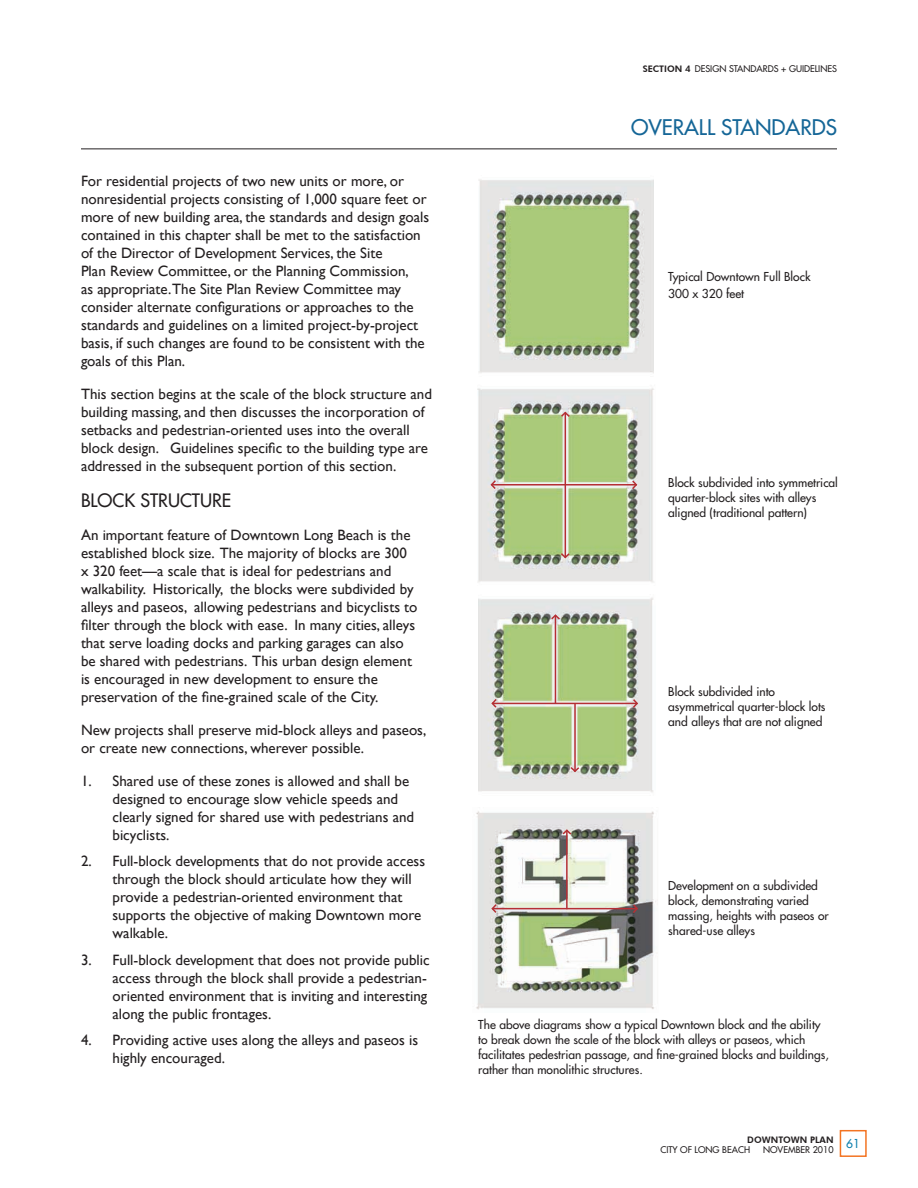
<style>
.page{position:relative;width:918px;height:1188px;background:#fff}
.page>*{position:absolute;margin:0;border:0;box-sizing:border-box;transform-origin:0 0}
.t1{font:21px "Futura";color:#156697}
.t2{font:18px "Futura";color:#231f20}
.t3{font:15px/18px "Gill Sans";color:#231f20}
.t4{font:12px/15px "Futura";color:#231f20}
.t5{font:9px "Futura";color:#231f20}
.t6{font:800 9px "Futura BT";color:#231f20}
.s1{font-family:"Futura BT";font-weight:800}
</style>
<div class="page">
<hr style="left:81px;top:148px;width:756px;height:1px;background:#231f20">
<div style="left:840px;top:1130px;width:27px;height:27px;border:2px solid #f37423"></div>
<img style="left:478px;top:179px;width:176px;height:194px">
<img style="left:478px;top:388px;width:176px;height:195px">
<img style="left:478px;top:597px;width:175px;height:196px">
<img style="left:476px;top:811px;width:182px;height:199px">
<hr style="left:492px;top:484px;width:144px;height:2px;background:#b52f34">
<svg style="left:489px;top:479px;width:8px;height:12px"></svg>
<svg style="left:630px;top:479px;width:9px;height:12px"></svg>
<hr style="left:565px;top:413px;width:1px;height:144px;background:#b52f34">
<svg style="left:559px;top:410px;width:12px;height:9px"></svg>
<svg style="left:559px;top:552px;width:12px;height:8px"></svg>
<hr style="left:493px;top:703px;width:144px;height:1px;background:#b52f34">
<svg style="left:490px;top:697px;width:8px;height:12px"></svg>
<svg style="left:631px;top:698px;width:9px;height:11px"></svg>
<hr style="left:493px;top:908px;width:144px;height:1px;background:#b52f34">
<svg style="left:490px;top:903px;width:8px;height:11px"></svg>
<svg style="left:631px;top:903px;width:9px;height:12px"></svg>
<hr style="left:574px;top:703px;width:2px;height:68px;background:#b52f34">
<svg style="left:569px;top:765px;width:12px;height:9px"></svg>
<hr style="left:566px;top:831px;width:2px;height:78px;background:#b52f34">
<svg style="left:561px;top:828px;width:12px;height:8px"></svg>
<hr style="left:555px;top:616px;width:1px;height:87px;background:#b52f34">
<svg style="left:550px;top:613px;width:12px;height:8px"></svg>
<p class="t3" style="left:81px;top:172px;width:350px">For residential projects of two new units or more, or nonresidential projects consisting of 1,000 square feet or more of new building area, the standards and design goals contained in this chapter shall be met to the satisfaction of the Director of Development Services, the Site<br>Plan Review Committee, or the Planning Commission,<br>as appropriate.The Site Plan Review Committee may consider alternate configurations or approaches to the standards and guidelines on a limited project-by-project basis, if such changes are found to be consistent with the goals of this Plan.</p>
<p class="t3" style="left:81px;top:385px;width:352px">This section begins at the scale of the block structure and building massing, and then discusses the incorporation of setbacks and pedestrian-oriented uses into the overall block design. Guidelines specific to the building type are addressed in the subsequent portion of this section.</p>
<p class="t2" style="left:81px;top:489px;width:152px">BLOCK STRUCTURE</p>
<p class="t3" style="left:81px;top:526px;width:338px">An important feature of Downtown Long Beach is the established block size. The majority of blocks are 300 x 320 feet—a scale that is ideal for pedestrians and walkability. Historically, the blocks were subdivided by alleys and paseos, allowing pedestrians and bicyclists to filter through the block with ease. In many cities, alleys that serve loading docks and parking garages can also be shared with pedestrians. This urban design element is encouraged in new development to ensure the preservation of the fine-grained scale of the City.</p>
<p class="t3" style="left:81px;top:721px;width:347px">New projects shall preserve mid-block alleys and paseos, or create new connections, wherever possible.</p>
<p class="t3" style="left:112px;top:772px;width:303px;text-indent:-32px">1. Shared use of these zones is allowed and shall be designed to encourage slow vehicle speeds and clearly signed for shared use with pedestrians and bicyclists.</p>
<p class="t3" style="left:112px;top:852px;width:314px;text-indent:-32px">2. Full-block developments that do not provide access through the block should articulate how they will provide a pedestrian-oriented environment that supports the objective of making Downtown more walkable.</p>
<p class="t3" style="left:112px;top:951px;width:319px;text-indent:-32px">3. Full-block development that does not provide public access through the block shall provide a pedestrian&shy;oriented environment that is inviting and interesting along the public frontages.</p>
<p class="t3" style="left:112px;top:1032px;width:307px;text-indent:-32px">4. Providing active uses along the alleys and paseos is highly encouraged.</p>
<p class="t5" style="left:643px;top:63px;width:196px"><span class="s1">SECTION 4</span> DESIGN STANDARDS + GUIDELINES</p>
<h1 class="t1" style="left:631px;top:114px;width:207px">OvERALL STANDARDS</h1>
<p class="t4" style="left:668px;top:269px;width:144px;line-height:16px">Typical Downtown Full Block<br>300 x 320 feet</p>
<p class="t4" style="left:668px;top:475px;width:171px">Block subdivided into symmetrical quarter-block sites with alleys aligned (traditional pattern)</p>
<p class="t4" style="left:668px;top:684px;width:159px">Block subdivided into asymmetrical quarter-block lots and alleys that are not aligned</p>
<p class="t4" style="left:668px;top:878px;width:162px">Development on a subdivided block, demonstrating varied massing, heights with paseos or shared-use alleys</p>
<p class="t4" style="left:478px;top:1017px;width:352px">The above diagrams show a typical Downtown block and the ability to break down the scale of the block with alleys or paseos, which facilitates pedestrian passage, and fine-grained blocks and buildings, rather than monolithic structures.</p>
<p class="t6" style="left:747px;top:1134px;width:88px">DOWNTOWN PLAN</p>
<p class="t5" style="left:660px;top:1144px;width:91px">CITY OF LONG BEACH</p>
<p class="t5" style="left:763px;top:1144px;width:99px">NOvEmBER 2010 <sup>61</sup></p>
</div>
